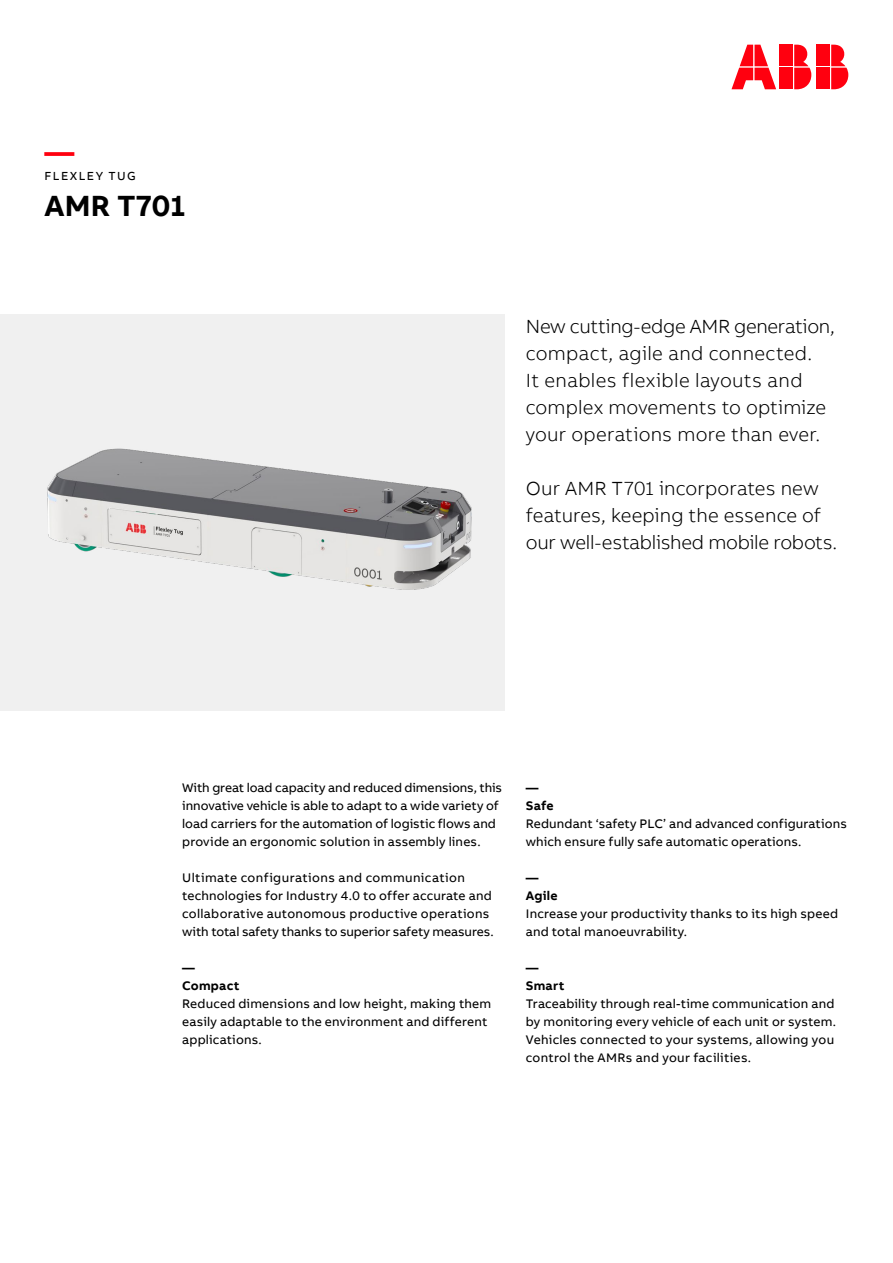
<style>
.page{position:relative;width:893px;height:1263px;background:#fff}
.page>*{position:absolute;margin:0;border:0;box-sizing:border-box;transform-origin:0 0}
.t1{font:700 30px "AB Bvoice";letter-spacing:.005em;color:#000}
.t2{font:700 30px "AB Bvoice";color:#ff000f}
.t3{font:300 19.5px/27px "AB Bvoice";letter-spacing:.005em;color:#000}
.t4{font:12.75px/18px "AB Bvoice";letter-spacing:.015em;color:#000}
.t5{font:700 12.75px/18px "AB Bvoice";letter-spacing:.02em;color:#000}
.t6{font:12px "AB Bvoice";letter-spacing:.115em;color:#000}
</style>
<div class="page">
<div style="left:0;top:315px;width:505px;height:396px;background:#f0f0f0"></div>
<img style="left:47px;top:448px;width:425px;height:142px">
<div style="left:817px;top:45px;width:13px;height:21px;background:#ff000f"></div>
<div style="left:817px;top:68px;width:13px;height:21px;background:#ff000f"></div>
<svg style="left:831px;top:45px;width:17px;height:44px"></svg>
<svg style="left:731px;top:45px;width:45px;height:44px"></svg>
<div style="left:780px;top:45px;width:13px;height:21px;background:#ff000f"></div>
<div style="left:780px;top:68px;width:13px;height:21px;background:#ff000f"></div>
<svg style="left:794px;top:45px;width:17px;height:44px"></svg>
<h1 class="t2" style="left:45px;top:132px;width:31px">—</h1>
<p class="t6" style="left:45px;top:168px;width:93px">FLEXLEY TUG</p>
<h1 class="t1" style="left:45px;top:186px;width:142px">AMR T701</h1>
<h2 class="t3" style="left:526px;top:313px;width:310px">New cutting-edge AMR generation, compact, agile and connected.<br>It enables flexible layouts and complex movements to optimize your operations more than ever.</h2>
<h2 class="t3" style="left:526px;top:475px;width:313px">Our AMR T701 incorporates new features, keeping the essence of our well-established mobile robots.</h2>
<p class="t4" style="left:182px;top:778px;width:321px">With great load capacity and reduced dimensions, this innovative vehicle is able to adapt to a wide variety of load carriers for the automation of logistic flows and provide an ergonomic solution in assembly lines.</p>
<p class="t4" style="left:182px;top:868px;width:313px">Ultimate configurations and communication technologies for Industry 4.0 to offer accurate and collaborative autonomous productive operations with total safety thanks to superior safety measures.</p>
<p class="t5" style="left:182px;top:958px;width:59px">—<br>Compact</p>
<p class="t4" style="left:182px;top:994px;width:311px">Reduced dimensions and low height, making them easily adaptable to the environment and different applications.</p>
<p class="t5" style="left:526px;top:778px;width:29px">—<br>Safe</p>
<p class="t4" style="left:526px;top:814px;width:323px">Redundant ‘safety PLC’ and advanced configurations which ensure fully safe automatic operations.</p>
<p class="t5" style="left:526px;top:868px;width:33px">—<br>Agile</p>
<p class="t4" style="left:526px;top:904px;width:314px">Increase your productivity thanks to its high speed and total manoeuvrability.</p>
<p class="t5" style="left:526px;top:958px;width:40px">—<br>Smart</p>
<p class="t4" style="left:526px;top:994px;width:312px">Traceability through real-time communication and by monitoring every vehicle of each unit or system.<br>Vehicles connected to your systems, allowing you control the AMRs and your facilities.</p>
</div>
